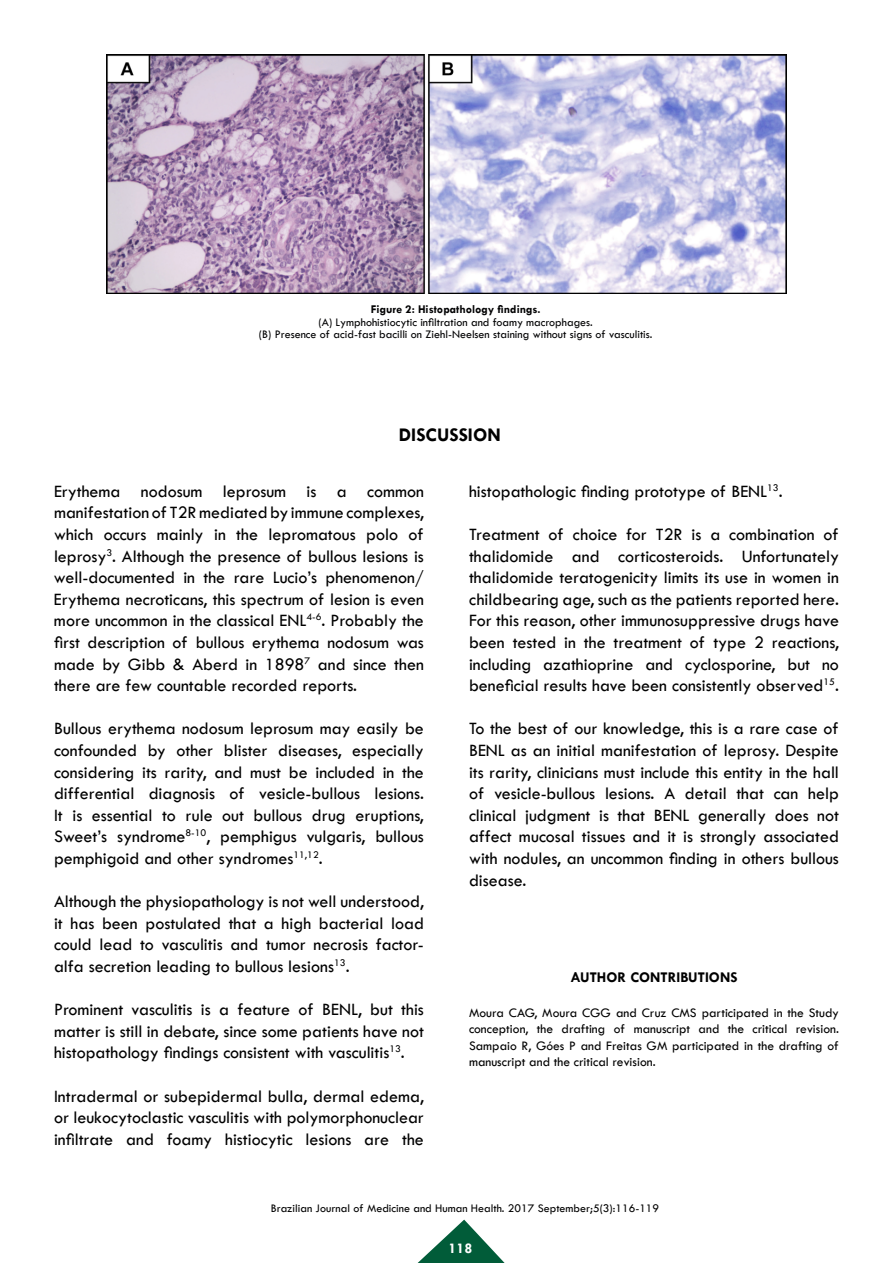
<style>
.page{position:relative;width:893px;height:1263px;background:#fff}
.page>*{position:absolute;margin:0;border:0;box-sizing:border-box;transform-origin:0 0}
.t1{font:700 19.5px "Tw Cen";color:#000}
.t2{font:18px/21.6px "Tw Cen";color:#000;text-align:justify}
.t3{font:700 15px "Tw Cen";color:#000}
.t4{font:700 15px "Tw Cen";color:#fff}
.t5{font:13.5px/16.2px "Tw Cen";color:#000;text-align:justify}
.t6{font:12px/12.8px "Tw Cen";color:#020203;text-align:center}
.t7{font:12px "Tw Cen";color:#000}
.t8{font:700 12px "Tw Cen";color:#020203}
</style>
<div class="page">
<svg style="left:418px;top:1219px;width:87px;height:44px"></svg>
<img style="left:106px;top:54px;width:681px;height:239px">
<p class="t8" style="left:371px;top:302px;width:171px">Figure 2: Histopathology findings.</p>
<p class="t6" style="left:259px;top:315px;width:395px">(A) Lymphohistiocytic infiltration and foamy macrophages.<br>(B) Presence of acid-fast bacilli on Ziehl-Neelsen staining without signs of vasculitis.</p>
<p class="t1" style="left:399px;top:423px;width:103px">DISCUSSION</p>
<p class="t2" style="left:54px;top:480px;width:371px">Erythema nodosum leprosum is a common manifestation of T2R mediated by immune complexes, which occurs mainly in the lepromatous polo of leprosy<sup>3</sup>. Although the presence of bullous lesions is well-documented in the rare Lucio’s phenomenon/ Erythema necroticans, this spectrum of lesion is even more uncommon in the classical ENL<sup>4-6</sup>. Probably the first description of bullous erythema nodosum was made by Gibb &amp; Aberd in 1898<sup>7</sup> and since then there are few countable recorded reports.</p>
<p class="t2" style="left:54px;top:718px;width:371px">Bullous erythema nodosum leprosum may easily be confounded by other blister diseases, especially considering its rarity, and must be included in the differential diagnosis of vesicle-bullous lesions.<br>It is essential to rule out bullous drug eruptions, Sweet’s syndrome<sup>8-10</sup>, pemphigus vulgaris, bullous pemphigoid and other syndromes<sup>11,12</sup>.</p>
<p class="t2" style="left:54px;top:891px;width:371px">Although the physiopathology is not well understood, it has been postulated that a high bacterial load could lead to vasculitis and tumor necrosis factor&shy;alfa secretion leading to bullous lesions<sup>13</sup>.</p>
<p class="t2" style="left:54px;top:999px;width:371px">Prominent vasculitis is a feature of BENL, but this matter is still in debate, since some patients have not histopathology findings consistent with vasculitis<sup>13</sup>.</p>
<p class="t2" style="left:54px;top:1085px;width:371px">Intradermal or subepidermal bulla, dermal edema, or leukocytoclastic vasculitis with polymorphonuclear infiltrate and foamy histiocytic lesions are the</p>
<p class="t2" style="left:469px;top:480px;width:315px">histopathologic finding prototype of BENL<sup>13</sup>.</p>
<p class="t2" style="left:469px;top:523px;width:371px">Treatment of choice for T2R is a combination of thalidomide and corticosteroids. Unfortunately thalidomide teratogenicity limits its use in women in childbearing age, such as the patients reported here.<br>For this reason, other immunosuppressive drugs have been tested in the treatment of type 2 reactions, including azathioprine and cyclosporine, but no beneficial results have been consistently observed<sup>15</sup>.</p>
<p class="t2" style="left:469px;top:718px;width:371px">To the best of our knowledge, this is a rare case of BENL as an initial manifestation of leprosy. Despite its rarity, clinicians must include this entity in the hall of vesicle-bullous lesions. A detail that can help clinical judgment is that BENL generally does not affect mucosal tissues and it is strongly associated with nodules, an uncommon finding in others bullous disease.</p>
<p class="t3" style="left:571px;top:968px;width:168px">AUTHOR CONTRIBUTIONS</p>
<p class="t5" style="left:469px;top:1005px;width:371px">Moura CAG, Moura CGG and Cruz CMS participated in the Study conception, the drafting of manuscript and the critical revision.<br>Sampaio R, Góes P and Freitas GM participated in the drafting of manuscript and the critical revision.</p>
<p class="t7" style="left:271px;top:1201px;width:390px">Brazilian Journal of Medicine and Human Health. 2017 September;5(3):116-119</p>
<p class="t4" style="left:449px;top:1239px;width:25px">118</p>
</div>
